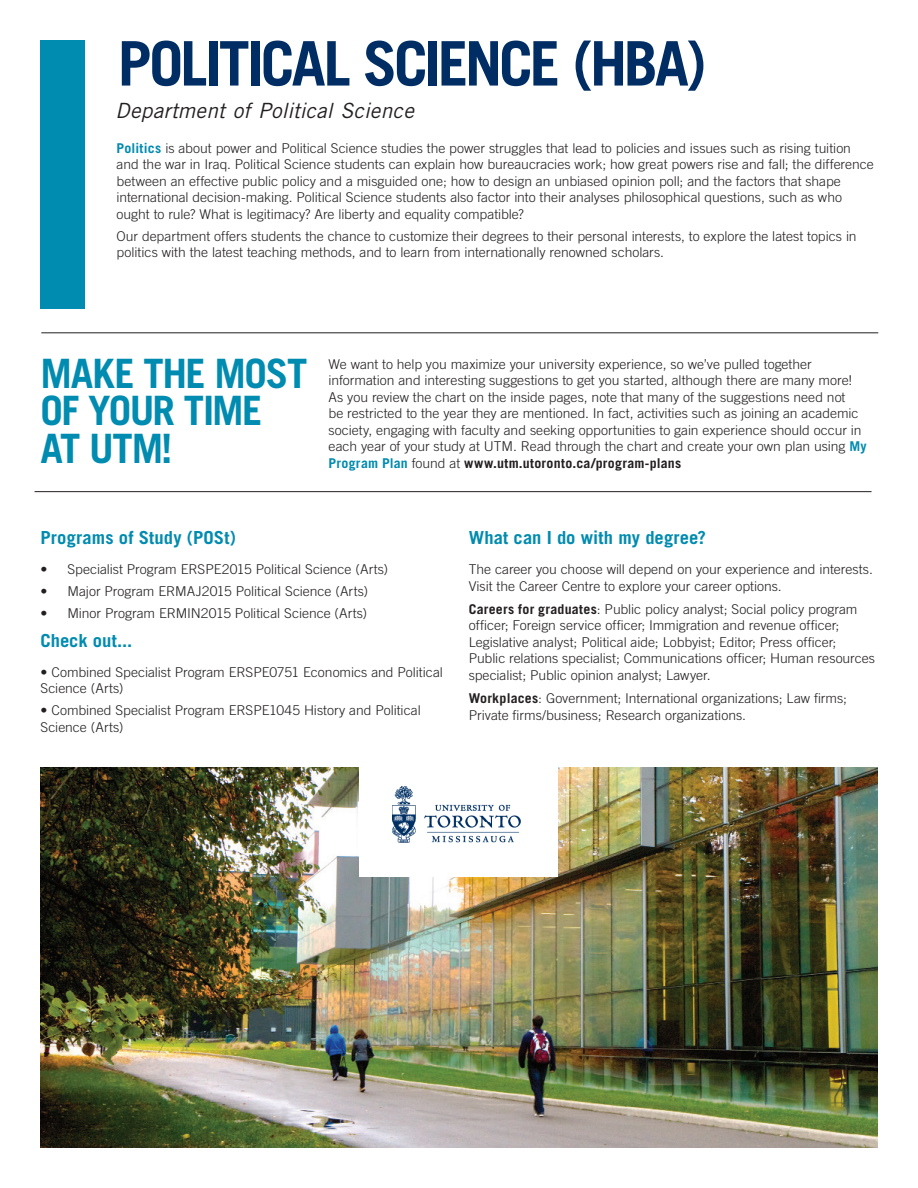
<style>
.page{position:relative;width:918px;height:1188px;background:#fff}
.page>*{position:absolute;margin:0;border:0;box-sizing:border-box;transform-origin:0 0}
.t1{font:700 61.5px "Trade Gothic LT Std";letter-spacing:-.055em;color:#002e64}
.t2{font:700 40.5px/37.5px "Trade Gothic LT Std";letter-spacing:-.035em;color:#008bb0}
.t3{font:italic 21px "Trade Gothic LT Std";letter-spacing:.01em;color:#231f20}
.t4{font:700 18px "Trade Gothic LT Std";letter-spacing:.005em;color:#008bb0}
.t5{font:300 13.5px/16.5px "Trade Gothic LT Std";color:#231f20}
.s1{font-weight:700;color:#008bb0}
.s2{font-weight:700}
</style>
<div class="page">
<img style="left:40px;top:768px;width:838px;height:380px">
<div style="left:40px;top:40px;width:45px;height:269px;background:#008bb0"></div>
<hr style="left:41px;top:333px;width:837px;height:1px;background:#231f20">
<hr style="left:35px;top:491px;width:837px;height:1px;background:#231f20">
<div style="left:360px;top:758px;width:198px;height:119px;background:#fff"></div>
<img style="left:393px;top:787px;width:127px;height:56px">
<h1 class="t1" style="left:118px;top:26px;width:590px">POLITICAL SCIENCE (HBA)</h1>
<h3 class="t3" style="left:115px;top:97px;width:300px">Department of Political Science</h3>
<p class="t5" style="left:117px;top:139px;width:759px"><span class="s1">Politics</span> is about power and Political Science studies the power struggles that lead to policies and issues such as rising tuition and the war in Iraq. Political Science students can explain how bureaucracies work; how great powers rise and fall; the difference between an effective public policy and a misguided one; how to design an unbiased opinion poll; and the factors that shape international decision-making. Political Science students also factor into their analyses philosophical questions, such as who ought to rule? What is legitimacy? Are liberty and equality compatible?</p>
<p class="t5" style="left:117px;top:227px;width:742px">Our department offers students the chance to customize their degrees to their personal interests, to explore the latest topics in politics with the latest teaching methods, and to learn from internationally renowned scholars.</p>
<h2 class="t2" style="left:40px;top:354px;width:268px">MAKE THE MOST<br>OF YOUR TIME<br>AT UTM!</h2>
<p class="t5" style="left:328px;top:356px;width:540px">We want to help you maximize your university experience, so we’ve pulled together information and interesting suggestions to get you started, although there are many more!<br>As you review the chart on the inside pages, note that many of the suggestions need not<br>be restricted to the year they are mentioned. In fact, activities such as joining an academic society, engaging with faculty and seeking opportunities to gain experience should occur in each year of your study at UTM. Read through the chart and create your own plan using <span class="s1">My Program Plan</span> found at <span class="s2">www.utm.utoronto.ca/program-plans</span></p>
<h3 class="t4" style="left:40px;top:527px;width:197px">Programs of Study (POSt)</h3>
<p class="t5" style="left:40px;top:561px;width:349px">• Specialist Program ERSPE2015 Political Science (Arts)</p>
<p class="t5" style="left:40px;top:583px;width:329px">• Major Program ERMAJ2015 Political Science (Arts)</p>
<p class="t5" style="left:40px;top:605px;width:328px">• Minor Program ERMIN2015 Political Science (Arts)</p>
<h3 class="t4" style="left:40px;top:629px;width:93px">Check out...</h3>
<p class="t5" style="left:40px;top:663px;width:404px">• Combined Specialist Program ERSPE0751 Economics and Political<br>Science (Arts)</p>
<p class="t5" style="left:40px;top:702px;width:382px">• Combined Specialist Program ERSPE1045 History and Political<br>Science (Arts)</p>
<h3 class="t4" style="left:469px;top:527px;width:239px">What can I do with my degree?</h3>
<p class="t5" style="left:469px;top:561px;width:406px">The career you choose will depend on your experience and interests.<br>Visit the Career Centre to explore your career options.</p>
<p class="t5" style="left:469px;top:601px;width:408px"><span class="s2">Careers for graduates</span>: Public policy analyst; Social policy program officer; Foreign service officer; Immigration and revenue officer; Legislative analyst; Political aide; Lobbyist; Editor; Press officer; Public relations specialist; Communications officer; Human resources specialist; Public opinion analyst; Lawyer.</p>
<p class="t5" style="left:469px;top:690px;width:380px"><span class="s2">Workplaces</span>: Government; International organizations; Law firms;<br>Private firms/business; Research organizations.</p>
</div>
